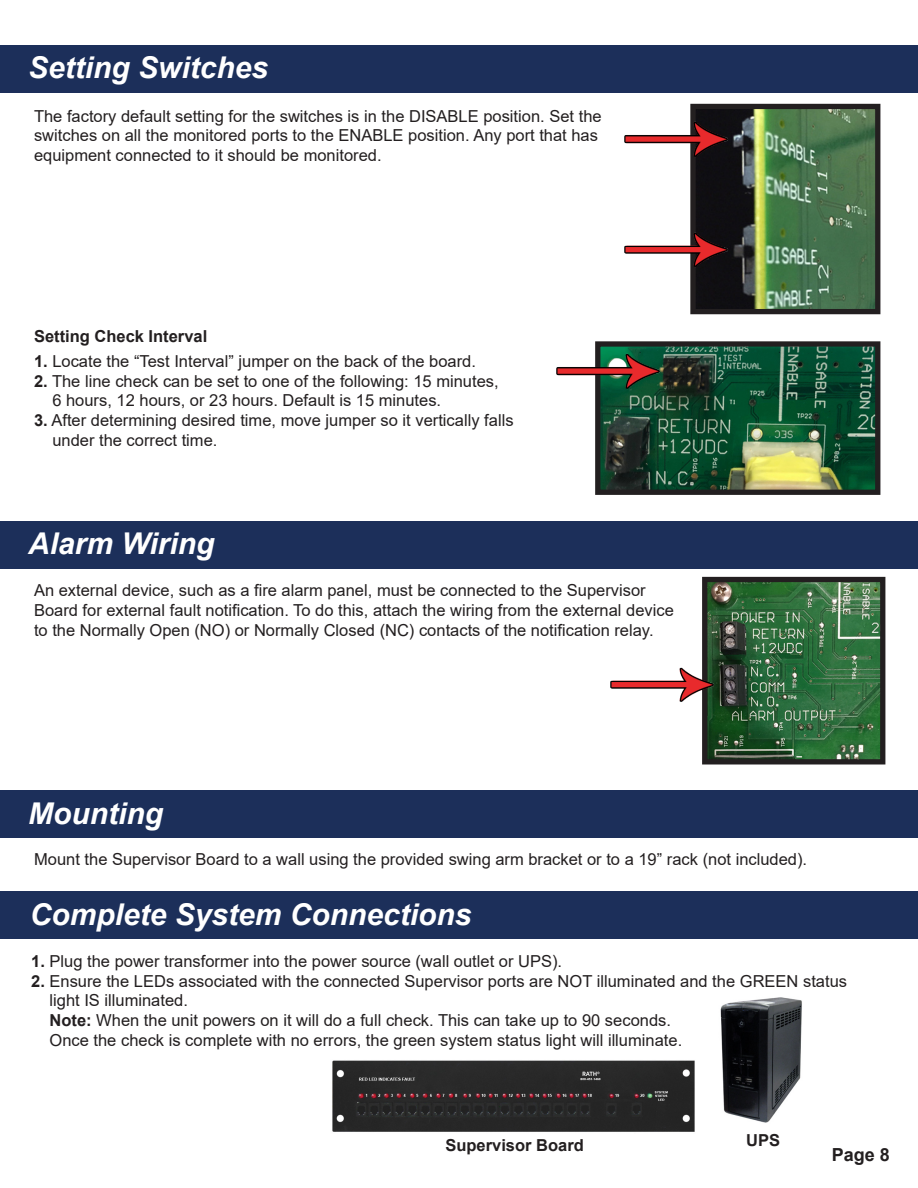
<style>
.page{position:relative;width:918px;height:1188px;background:#fff}
.page>*{position:absolute;margin:0;border:0;box-sizing:border-box;transform-origin:0 0}
.t1{font:italic 700 30px "Arial";color:#fff}
.t2{font:700 18px "Arial";color:#231f20}
.t3{font:16.5px/19.8px "Arial";color:#231f20}
.t4{font:700 16.5px "Arial";color:#231f20}
.s1{font-weight:700}
</style>
<div class="page">
<img style="left:696px;top:110px;width:178px;height:198px">
<div style="left:690px;top:104px;width:190px;height:210px;border:5px solid #231f20"></div>
<div style="left:0;top:45px;width:918px;height:47px;background:#1c2f5a"></div>
<img style="left:708px;top:583px;width:171px;height:176px">
<div style="left:702px;top:577px;width:183px;height:188px;border:5px solid #231f20"></div>
<div style="left:0;top:791px;width:918px;height:47px;background:#1c2f5a"></div>
<div style="left:0;top:892px;width:918px;height:47px;background:#1c2f5a"></div>
<img style="left:720px;top:997px;width:82px;height:126px">
<img style="left:601px;top:347px;width:273px;height:142px">
<div style="left:595px;top:341px;width:285px;height:154px;border:5px solid #231f20"></div>
<div style="left:0;top:521px;width:918px;height:47px;background:#1c2f5a"></div>
<img style="left:332px;top:1060px;width:363px;height:72px">
<img style="left:624px;top:121px;width:107px;height:39px">
<img style="left:624px;top:232px;width:107px;height:39px">
<img style="left:556px;top:353px;width:106px;height:39px">
<img style="left:610px;top:666px;width:107px;height:40px">
<p class="t1" style="left:28px;top:47px;width:242px">Setting Switches</p>
<p class="t3" style="left:34px;top:106px;width:569px">The factory default setting for the switches is in the DISABLE position. Set the switches on all the monitored ports to the ENABLE position. Any port that has equipment connected to it should be monitored.</p>
<p class="t4" style="left:34px;top:324px;width:175px">Setting Check Interval</p>
<p class="t3" style="left:34px;top:351px;width:444px"><span class="s1">1.</span> Locate the “Test Interval” jumper on the back of the board.</p>
<p class="t3" style="left:52px;top:371px;width:448px;text-indent:-18px"><span class="s1">2.</span> The line check can be set to one of the following: 15 minutes,<br>6 hours, 12 hours, or 23 hours. Default is 15 minutes.</p>
<p class="t3" style="left:52px;top:410px;width:463px;text-indent:-18px"><span class="s1">3.</span> After determining desired time, move jumper so it vertically falls under the correct time.</p>
<p class="t1" style="left:28px;top:523px;width:188px">Alarm Wiring</p>
<p class="t3" style="left:34px;top:580px;width:641px">An external device, such as a fire alarm panel, must be connected to the Supervisor<br>Board for external fault notification. To do this, attach the wiring from the external device to the Normally Open (NO) or Normally Closed (NC) contacts of the notification relay.</p>
<p class="t1" style="left:28px;top:793px;width:136px">Mounting</p>
<p class="t3" style="left:34px;top:849px;width:775px">Mount the Supervisor Board to a wall using the provided swing arm bracket or to a 19” rack (not included).</p>
<p class="t1" style="left:30px;top:894px;width:443px">Complete System Connections</p>
<p class="t3" style="left:31px;top:951px;width:532px"><span class="s1">1.</span> Plug the power transformer into the power source (wall outlet or UPS).</p>
<p class="t3" style="left:31px;top:971px;width:817px"><span class="s1">2.</span> Ensure the LEDs associated with the connected Supervisor ports are NOT illuminated and the GREEN status</p>
<p class="t3" style="left:50px;top:991px;width:140px">light IS illuminated.</p>
<p class="t3" style="left:50px;top:1010px;width:634px"><span class="s1">Note:</span> When the unit powers on it will do a full check. This can take up to 90 seconds.<br>Once the check is complete with no errors, the green system status light will illuminate.</p>
<p class="t4" style="left:445px;top:1133px;width:140px">Supervisor Board</p>
<p class="t4" style="left:746px;top:1128px;width:35px">UPS</p>
<p class="t2" style="left:832px;top:1142px;width:60px">Page 8</p>
</div>
